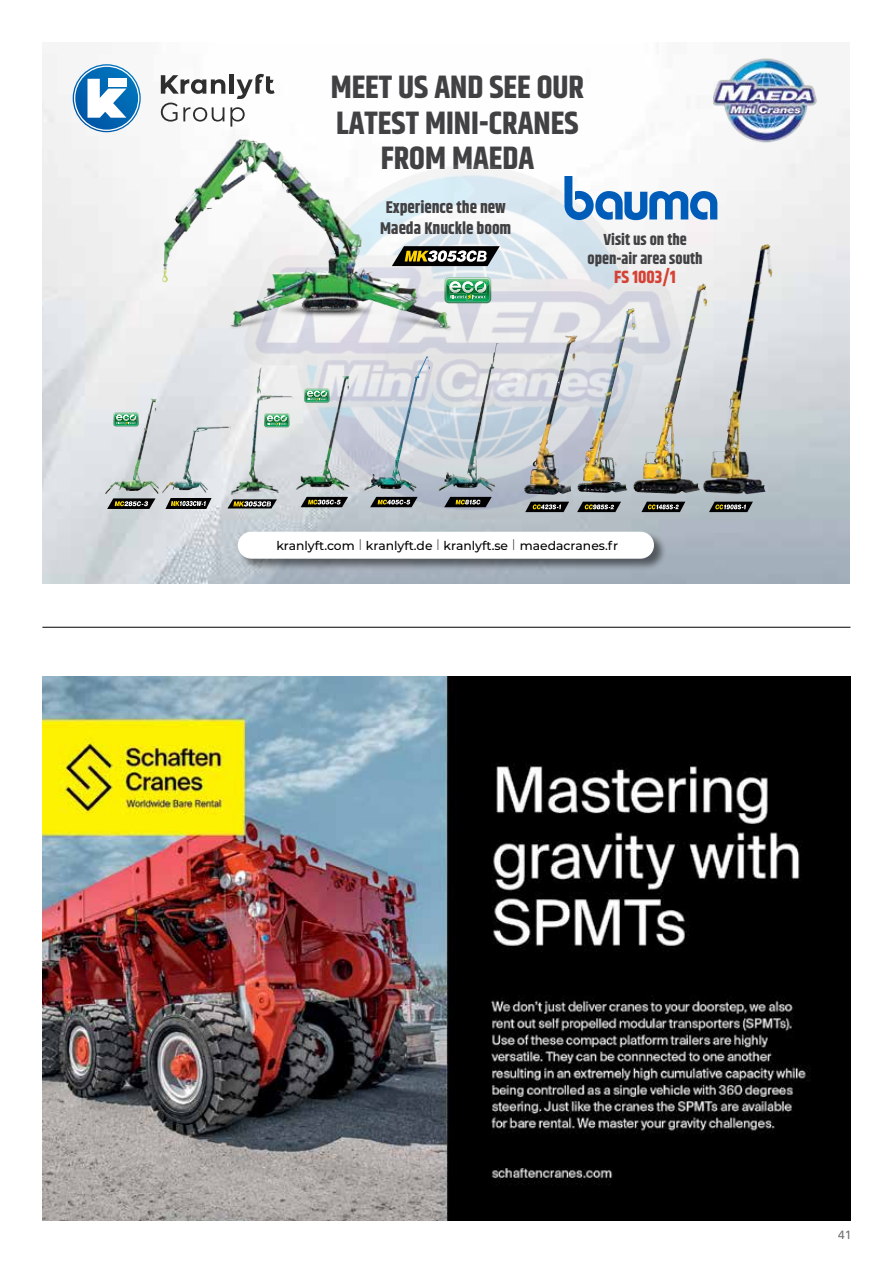
<style>
.page{position:relative;width:893px;height:1263px;background:#fff}
.page>*{position:absolute;margin:0;border:0;box-sizing:border-box;transform-origin:0 0}
.t1{font:700 32.25px/35.4px "Khand";color:#414042;text-align:center}
.t2{font:700 17.7px "Khand";color:#d54134}
.t3{font:700 16.95px/21.6px "Khand";color:#414042;text-align:center}
.t4{font:700 15.9px/18.9px "Khand";color:#414042;text-align:center}
.t5{font:500 12.3px "Montserrat";color:#000}
.t6{font:12px "Zurich BT";color:#6d6e71}
.s1{font-weight:200;font-size:15.45px}
</style>
<div class="page">
<img style="left:42px;top:676px;width:808px;height:544px">
<hr style="left:42px;top:627px;width:808px;height:1px;background:#000">
<img style="left:43px;top:53px;width:807px;height:530px">
<svg style="left:74px;top:66px;width:65px;height:65px"></svg>
<svg style="left:161px;top:103px;width:63px;height:15px"></svg>
<svg style="left:230px;top:107px;width:15px;height:11px"></svg>
<svg style="left:161px;top:75px;width:64px;height:19px"></svg>
<hr style="left:230px;top:74px;width:4px;height:20px;background:#2e2e2f">
<svg style="left:237px;top:74px;width:38px;height:25px"></svg>
<div style="left:237px;top:531px;width:430px;height:41px;background:#000;opacity:.5"></div>
<div style="left:238px;top:532px;width:415px;height:26px;background:#fff;border-radius:13px"></div>
<div style="left:238px;top:532px;width:416px;height:27px;border:1px solid #fff;border-radius:13px"></div>
<img style="left:225px;top:131px;width:456px;height:398px">
<img style="left:151px;top:118px;width:318px;height:233px">
<svg style="left:392px;top:246px;width:108px;height:20px"></svg>
<img style="left:714px;top:53px;width:105px;height:96px">
<svg style="left:444px;top:277px;width:47px;height:26px"></svg>
<svg style="left:564px;top:176px;width:153px;height:44px"></svg>
<img style="left:295px;top:371px;width:57px;height:123px">
<svg style="left:301px;top:497px;width:47px;height:10px"></svg>
<svg style="left:227px;top:500px;width:50px;height:8px"></svg>
<img style="left:227px;top:363px;width:67px;height:137px">
<svg style="left:264px;top:413px;width:25px;height:14px"></svg>
<img style="left:183px;top:426px;width:36px;height:54px">
<svg style="left:165px;top:498px;width:47px;height:11px"></svg>
<img style="left:133px;top:398px;width:19px;height:77px">
<svg style="left:113px;top:412px;width:26px;height:14px"></svg>
<svg style="left:107px;top:498px;width:49px;height:11px"></svg>
<img style="left:394px;top:356px;width:33px;height:114px">
<svg style="left:370px;top:497px;width:48px;height:10px"></svg>
<img style="left:470px;top:342px;width:28px;height:115px">
<svg style="left:444px;top:497px;width:48px;height:10px"></svg>
<img style="left:537px;top:335px;width:37px;height:122px">
<img style="left:597px;top:308px;width:37px;height:112px">
<img style="left:658px;top:284px;width:39px;height:162px">
<img style="left:697px;top:234px;width:87px;height:268px">
<svg style="left:525px;top:502px;width:44px;height:10px"></svg>
<svg style="left:577px;top:502px;width:44px;height:10px"></svg>
<svg style="left:641px;top:502px;width:44px;height:10px"></svg>
<svg style="left:709px;top:502px;width:44px;height:10px"></svg>
<h1 class="t1" style="left:331px;top:71px;width:255px">MEET US AND SEE OUR<br>LATEST MINI-CRANES<br>FROM MAEDA</h1>
<h3 class="t3" style="left:380px;top:197px;width:132px">Experience the new<br>Maeda Knuckle boom</h3>
<p class="t4" style="left:587px;top:231px;width:117px">Visit us on the open-air area south</p>
<h2 class="t2" style="left:614px;top:264px;width:63px">FS 1003/1</h2>
<p class="t5" style="left:276px;top:537px;width:343px">kranlyft.com <span class="s1">I</span> kranlyft.de <span class="s1">I</span> kranlyft.se <span class="s1">I</span> maedacranes.fr</p>
<p class="t6" style="left:838px;top:1227px;width:15px">41</p>
</div>
